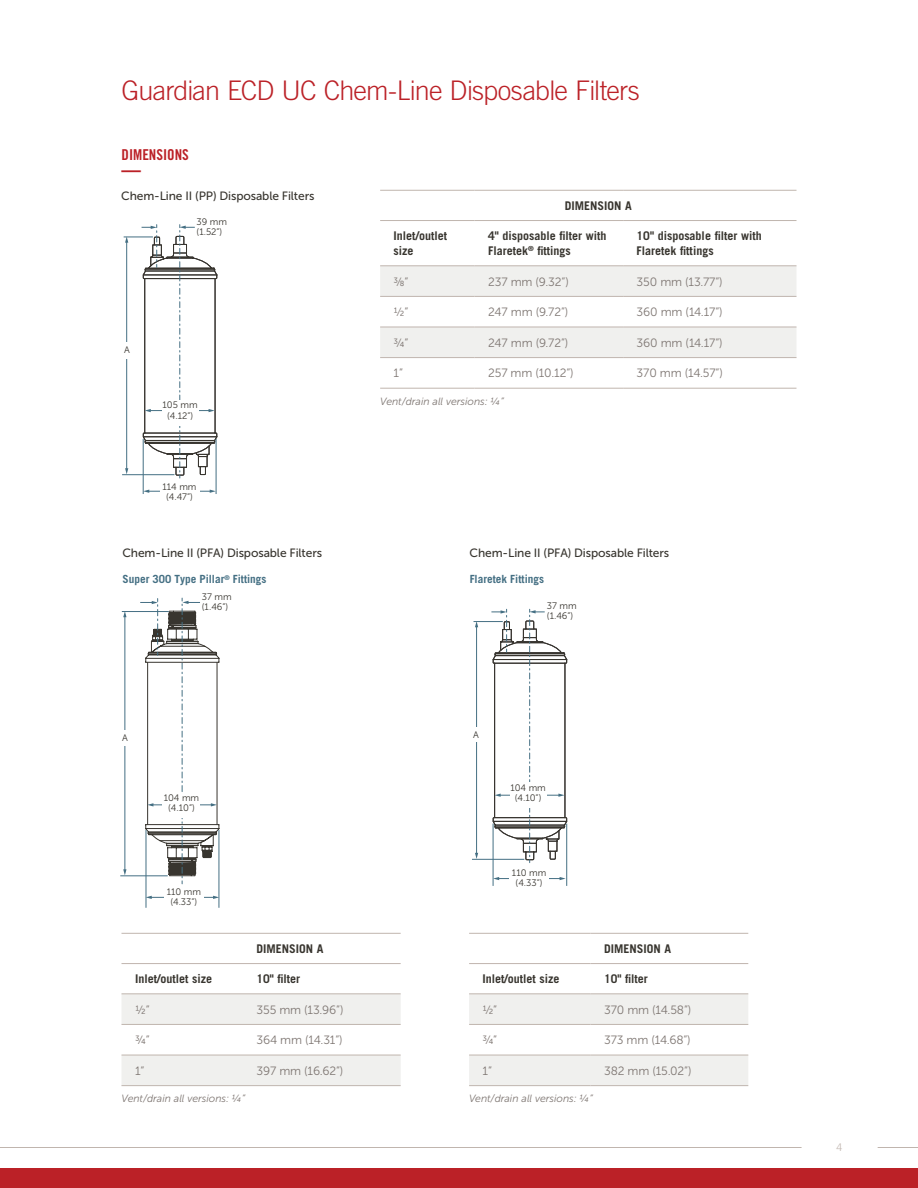
<style>
.page{position:relative;width:918px;height:1188px;background:#fff}
.page>*{position:absolute;margin:0;border:0;box-sizing:border-box;transform-origin:0 0}
.t1{font:300 27px "Trade Gothic LT Std";letter-spacing:-.03em;color:#bb2127}
.t2{font:700 expanded 20.25px "Trade Gothic LT Std";color:#bb2127;scale:.96 1}
.t3{font:15px "Trade Gothic LT Std Bd Cn 20";color:#bb2127}
.t4{font:12px "Museo Sans 300";letter-spacing:-.01em;color:#7e7672}
.t5{font:700 12px/15px "Trade Gothic LT Std";color:#38352f}
.t6{font:12px "Museo Sans 500";letter-spacing:-.01em;color:#38352f}
.t7{font:700 11.25px "Trade Gothic LT Std";color:#446f83}
.t8{font:italic 10.5px "Museo Sans 300";letter-spacing:-.005em;color:#7e7672}
.t9{font:300 10.5px "Trade Gothic LT Std";color:#c0b5ae}
.t10{font:9.3px/10.2px "Museo Sans 300";color:#38352f;text-align:center}
</style>
<div class="page">
<div style="left:0;top:1168px;width:918px;height:20px;background:#bb2127"></div>
<hr style="left:878px;top:1147px;width:40px;height:1px;background:#c0b5ae">
<hr style="left:0;top:1147px;width:802px;height:1px;background:#c0b5ae">
<hr style="left:123px;top:474px;width:51px;height:1px;background:#446f83">
<hr style="left:148px;top:491px;width:63px;height:1px;background:#446f83">
<svg style="left:144px;top:490px;width:5px;height:3px"></svg>
<svg style="left:210px;top:490px;width:6px;height:3px"></svg>
<svg style="left:124px;top:225px;width:93px;height:253px"></svg>
<div style="left:118px;top:343px;width:18px;height:16px;background:#fff"></div>
<div style="left:160px;top:482px;width:39px;height:23px;background:#fff"></div>
<hr style="left:216px;top:440px;width:1px;height:54px;background:#446f83">
<hr style="left:143px;top:440px;width:1px;height:54px;background:#446f83">
<div style="left:162px;top:400px;width:37px;height:25px;background:#fff"></div>
<svg style="left:380px;top:267px;width:416px;height:90px"></svg>
<hr style="left:380px;top:296px;width:95px;height:1px;background:#c0b5ae">
<hr style="left:475px;top:296px;width:148px;height:1px;background:#c0b5ae">
<hr style="left:475px;top:266px;width:148px;height:1px;background:#c0b5ae">
<hr style="left:623px;top:266px;width:173px;height:1px;background:#c0b5ae">
<hr style="left:380px;top:357px;width:95px;height:1px;background:#c0b5ae">
<hr style="left:475px;top:357px;width:148px;height:1px;background:#c0b5ae">
<hr style="left:623px;top:357px;width:173px;height:1px;background:#c0b5ae">
<hr style="left:475px;top:327px;width:148px;height:1px;background:#c0b5ae">
<hr style="left:380px;top:266px;width:95px;height:1px;background:#c0b5ae">
<hr style="left:380px;top:190px;width:95px;height:1px;background:#c0b5ae">
<hr style="left:475px;top:190px;width:148px;height:1px;background:#c0b5ae">
<hr style="left:623px;top:190px;width:173px;height:1px;background:#c0b5ae">
<hr style="left:380px;top:220px;width:95px;height:1px;background:#c0b5ae">
<hr style="left:475px;top:220px;width:148px;height:1px;background:#c0b5ae">
<hr style="left:623px;top:220px;width:173px;height:1px;background:#c0b5ae">
<hr style="left:380px;top:388px;width:95px;height:1px;background:#c0b5ae">
<hr style="left:475px;top:388px;width:148px;height:1px;background:#c0b5ae">
<hr style="left:623px;top:388px;width:173px;height:1px;background:#c0b5ae">
<hr style="left:623px;top:296px;width:173px;height:1px;background:#c0b5ae">
<hr style="left:380px;top:327px;width:95px;height:1px;background:#c0b5ae">
<hr style="left:623px;top:327px;width:173px;height:1px;background:#c0b5ae">
<svg style="left:122px;top:995px;width:279px;height:90px"></svg>
<hr style="left:243px;top:994px;width:158px;height:1px;background:#c0b5ae">
<hr style="left:122px;top:1055px;width:121px;height:1px;background:#c0b5ae">
<hr style="left:243px;top:1055px;width:158px;height:1px;background:#c0b5ae">
<hr style="left:243px;top:1024px;width:158px;height:1px;background:#c0b5ae">
<hr style="left:122px;top:994px;width:121px;height:1px;background:#c0b5ae">
<hr style="left:122px;top:933px;width:121px;height:1px;background:#c0b5ae">
<hr style="left:243px;top:933px;width:158px;height:1px;background:#c0b5ae">
<hr style="left:122px;top:963px;width:121px;height:1px;background:#c0b5ae">
<hr style="left:243px;top:963px;width:158px;height:1px;background:#c0b5ae">
<hr style="left:122px;top:1085px;width:121px;height:1px;background:#c0b5ae">
<hr style="left:243px;top:1085px;width:158px;height:1px;background:#c0b5ae">
<hr style="left:122px;top:1024px;width:121px;height:1px;background:#c0b5ae">
<svg style="left:469px;top:995px;width:279px;height:90px"></svg>
<hr style="left:591px;top:994px;width:157px;height:1px;background:#c0b5ae">
<hr style="left:469px;top:1055px;width:122px;height:1px;background:#c0b5ae">
<hr style="left:591px;top:1055px;width:157px;height:1px;background:#c0b5ae">
<hr style="left:591px;top:1024px;width:157px;height:1px;background:#c0b5ae">
<hr style="left:469px;top:994px;width:122px;height:1px;background:#c0b5ae">
<hr style="left:469px;top:933px;width:122px;height:1px;background:#c0b5ae">
<hr style="left:591px;top:933px;width:157px;height:1px;background:#c0b5ae">
<hr style="left:469px;top:963px;width:122px;height:1px;background:#c0b5ae">
<hr style="left:591px;top:963px;width:157px;height:1px;background:#c0b5ae">
<hr style="left:469px;top:1085px;width:122px;height:1px;background:#c0b5ae">
<hr style="left:591px;top:1085px;width:157px;height:1px;background:#c0b5ae">
<hr style="left:469px;top:1024px;width:122px;height:1px;background:#c0b5ae">
<hr style="left:121px;top:876px;width:46px;height:1px;background:#446f83">
<hr style="left:125px;top:616px;width:1px;height:254px;background:#446f83">
<svg style="left:123px;top:612px;width:4px;height:5px"></svg>
<svg style="left:123px;top:869px;width:4px;height:6px"></svg>
<hr style="left:122px;top:611px;width:46px;height:1px;background:#446f83">
<hr style="left:219px;top:831px;width:1px;height:76px;background:#446f83">
<hr style="left:146px;top:831px;width:1px;height:76px;background:#446f83">
<hr style="left:151px;top:897px;width:63px;height:1px;background:#446f83">
<svg style="left:146px;top:896px;width:6px;height:3px"></svg>
<svg style="left:213px;top:896px;width:6px;height:3px"></svg>
<svg style="left:141px;top:598px;width:79px;height:286px"></svg>
<div style="left:163px;top:793px;width:37px;height:24px;background:#fff"></div>
<div style="left:164px;top:887px;width:39px;height:25px;background:#fff"></div>
<div style="left:117px;top:731px;width:16px;height:15px;background:#fff"></div>
<hr style="left:472px;top:859px;width:52px;height:1px;background:#446f83">
<hr style="left:498px;top:878px;width:63px;height:1px;background:#446f83">
<svg style="left:494px;top:877px;width:5px;height:3px"></svg>
<svg style="left:560px;top:877px;width:6px;height:3px"></svg>
<svg style="left:474px;top:609px;width:93px;height:254px"></svg>
<div style="left:468px;top:727px;width:17px;height:15px;background:#fff"></div>
<hr style="left:566px;top:824px;width:1px;height:61px;background:#446f83">
<hr style="left:493px;top:824px;width:1px;height:61px;background:#446f83">
<div style="left:510px;top:783px;width:36px;height:25px;background:#fff"></div>
<div style="left:509px;top:868px;width:40px;height:25px;background:#fff"></div>
<h1 class="t1" style="left:122px;top:75px;width:520px">Guardian ECD UC Chem-Line Disposable Filters</h1>
<p class="t3" style="left:122px;top:146px;width:69px">DIMENSIONS</p>
<h2 class="t2" style="left:122px;top:156px;width:22px">—</h2>
<p class="t6" style="left:121px;top:190px;width:195px">Chem-Line II (PP) Disposable Filters</p>
<p class="t10" style="left:197px;top:217px;width:32px;text-align:left">39 mm (1.52”)</p>
<p class="t10" style="left:124px;top:345px;width:7px">A</p>
<p class="t10" style="left:163px;top:400px;width:37px">105 mm (4.12”)</p>
<p class="t10" style="left:162px;top:482px;width:36px">114 mm (4.47”)</p>
<p class="t6" style="left:122px;top:546px;width:201px">Chem-Line II (PFA) Disposable Filters</p>
<p class="t10" style="left:202px;top:592px;width:31px;text-align:left">37 mm (1.46”)</p>
<p class="t7" style="left:123px;top:572px;width:146px">Super 300 Type Pillar<sup>®</sup> Fittings</p>
<p class="t5" style="left:565px;top:198px;width:69px">DIMENSION A</p>
<p class="t5" style="left:394px;top:228px;width:55px">Inlet/outlet size</p>
<p class="t5" style="left:488px;top:228px;width:120px">4" disposable filter with<br>Flaretek<sup>®</sup> fittings</p>
<p class="t5" style="left:637px;top:228px;width:127px">10" disposable filter with<br>Flaretek fittings</p>
<p class="t4" style="left:394px;top:275px;width:16px">3⁄8”</p>
<p class="t4" style="left:488px;top:275px;width:82px">237 mm (9.32”)</p>
<p class="t4" style="left:637px;top:275px;width:88px">350 mm (13.77”)</p>
<p class="t4" style="left:394px;top:306px;width:16px">1⁄2”</p>
<p class="t4" style="left:488px;top:306px;width:82px">247 mm (9.72”)</p>
<p class="t4" style="left:637px;top:306px;width:88px">360 mm (14.17”)</p>
<p class="t4" style="left:394px;top:336px;width:16px">3⁄4”</p>
<p class="t4" style="left:488px;top:336px;width:82px">247 mm (9.72”)</p>
<p class="t4" style="left:637px;top:336px;width:88px">360 mm (14.17”)</p>
<p class="t4" style="left:394px;top:367px;width:11px">1”</p>
<p class="t4" style="left:488px;top:367px;width:87px">257 mm (10.12”)</p>
<p class="t4" style="left:637px;top:367px;width:88px">370 mm (14.57”)</p>
<p class="t8" style="left:380px;top:395px;width:125px">Vent/drain all versions: 1/4”</p>
<p class="t6" style="left:470px;top:546px;width:201px">Chem-Line II (PFA) Disposable Filters</p>
<p class="t7" style="left:470px;top:572px;width:76px">Flaretek Fittings</p>
<p class="t10" style="left:547px;top:601px;width:31px;text-align:left">37 mm (1.46”)</p>
<p class="t10" style="left:122px;top:732px;width:7px">A</p>
<p class="t10" style="left:164px;top:793px;width:37px">104 mm (4.10”)</p>
<p class="t10" style="left:167px;top:887px;width:36px">110 mm (4.33”)</p>
<p class="t5" style="left:256px;top:941px;width:69px">DIMENSION A</p>
<p class="t5" style="left:135px;top:971px;width:79px">Inlet/outlet size</p>
<p class="t5" style="left:256px;top:971px;width:45px">10" filter</p>
<p class="t4" style="left:135px;top:1003px;width:16px">1⁄2”</p>
<p class="t4" style="left:256px;top:1003px;width:89px">355 mm (13.96”)</p>
<p class="t4" style="left:135px;top:1034px;width:16px">3⁄4”</p>
<p class="t4" style="left:256px;top:1034px;width:88px">364 mm (14.31”)</p>
<p class="t4" style="left:135px;top:1064px;width:11px">1”</p>
<p class="t4" style="left:256px;top:1064px;width:88px">397 mm (16.62”)</p>
<p class="t8" style="left:122px;top:1093px;width:125px">Vent/drain all versions: 1/4”</p>
<p class="t10" style="left:473px;top:729px;width:7px">A</p>
<p class="t10" style="left:510px;top:783px;width:37px">104 mm (4.10”)</p>
<p class="t10" style="left:512px;top:868px;width:36px">110 mm (4.33”)</p>
<p class="t5" style="left:604px;top:941px;width:69px">DIMENSION A</p>
<p class="t5" style="left:483px;top:971px;width:79px">Inlet/outlet size</p>
<p class="t5" style="left:604px;top:971px;width:45px">10" filter</p>
<p class="t4" style="left:483px;top:1003px;width:16px">1⁄2”</p>
<p class="t4" style="left:604px;top:1003px;width:89px">370 mm (14.58”)</p>
<p class="t4" style="left:483px;top:1034px;width:16px">3⁄4”</p>
<p class="t4" style="left:604px;top:1034px;width:88px">373 mm (14.68”)</p>
<p class="t4" style="left:483px;top:1064px;width:11px">1”</p>
<p class="t4" style="left:604px;top:1064px;width:89px">382 mm (15.02”)</p>
<p class="t8" style="left:469px;top:1093px;width:125px">Vent/drain all versions: 1/4”</p>
<p class="t9" style="left:837px;top:1141px;width:7px">4</p>
</div>
